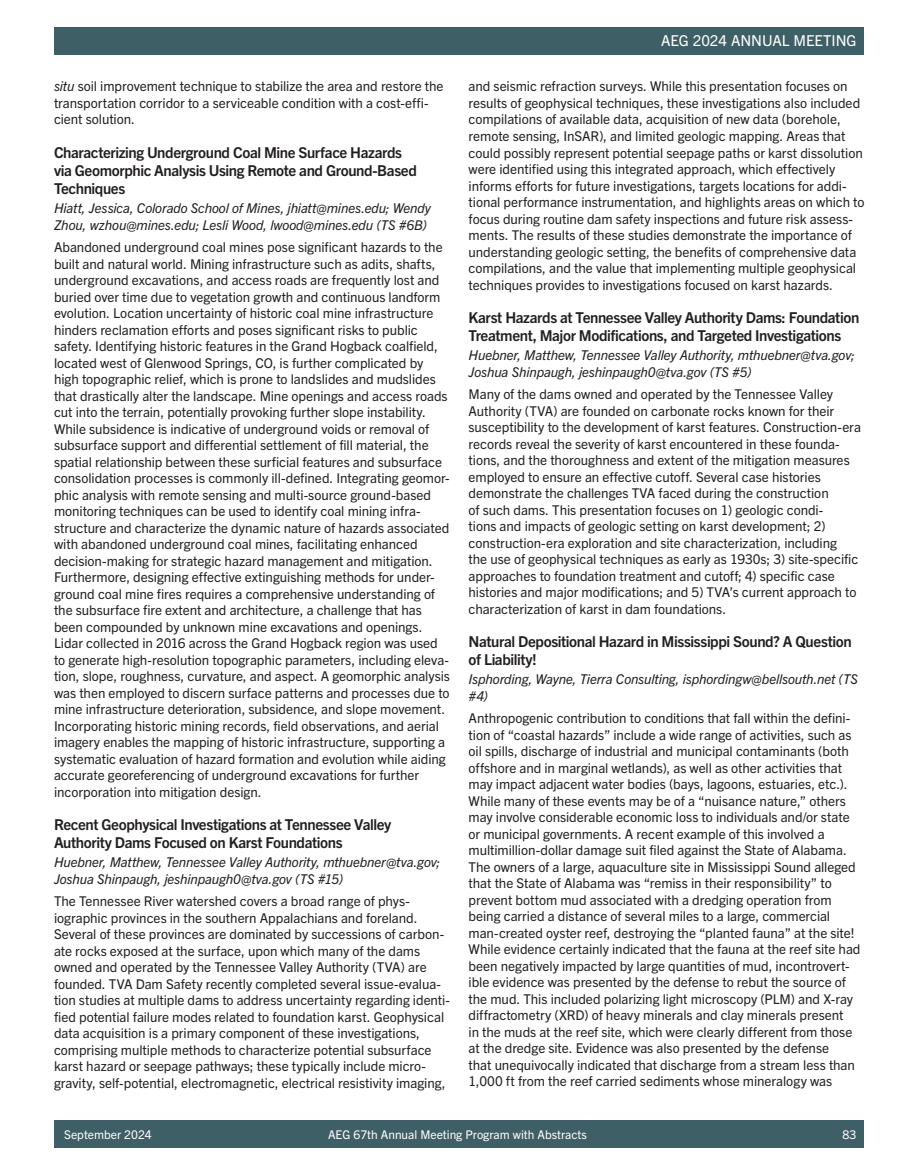
<style>
.page{position:relative;width:918px;height:1175px;background:#fff}
.page>*{position:absolute;margin:0;border:0;box-sizing:border-box;transform-origin:0 0}
.Abstract_Head{font:700 15px/18px "Trade Gothic Next LT Pro";letter-spacing:-.025em;color:#231f20}
.t1{font:15px "Trade Gothic Next LT Pro";color:#fff}
.Abstract_Text{font:13.5px/16.5px "Trade Gothic Next LT Pro";letter-spacing:-.005em;color:#231f20}
.Abstract_Authors{font:italic 13.5px/16.5px "Trade Gothic Next LT Pro";letter-spacing:-.01em;color:#231f20}
.t2{font:12px "Trade Gothic Next LT Pro";color:#fff}
.s1{font-style:italic}
</style>
<div class="page">
<div style="left:54px;top:27px;width:810px;height:27px;background:#3f5f66"></div>
<div style="left:54px;top:1120px;width:810px;height:28px;background:#3f5f66"></div>
<p class="Abstract_Text" style="left:54px;top:77px;width:391px"><span class="s1">situ</span> soil improvement technique to stabilize the area and restore the transportation corridor to a serviceable condition with a cost-effi&shy;cient solution.</p>
<p class="Abstract_Head" style="left:54px;top:142px;width:364px">Characterizing Underground Coal Mine Surface Hazards via Geomorphic Analysis Using Remote and Ground-Based<br>Techniques</p>
<p class="Abstract_Authors" style="left:54px;top:199px;width:379px">Hiatt, Jessica, Colorado School of Mines, jhiatt@mines.edu; Wendy<br>Zhou, wzhou@mines.edu; Lesli Wood, lwood@mines.edu (TS #6B)</p>
<p class="Abstract_Text" style="left:54px;top:238px;width:397px">Abandoned underground coal mines pose significant hazards to the built and natural world. Mining infrastructure such as adits, shafts, underground excavations, and access roads are frequently lost and buried over time due to vegetation growth and continuous landform evolution. Location uncertainty of historic coal mine infrastructure hinders reclamation efforts and poses significant risks to public safety. Identifying historic features in the Grand Hogback coalfield, located west of Glenwood Springs, CO, is further complicated by high topographic relief, which is prone to landslides and mudslides that drastically alter the landscape. Mine openings and access roads cut into the terrain, potentially provoking further slope instability.<br>While subsidence is indicative of underground voids or removal of subsurface support and differential settlement of fill material, the spatial relationship between these surficial features and subsurface consolidation processes is commonly ill-defined. Integrating geomor&shy;phic analysis with remote sensing and multi-source ground-based monitoring techniques can be used to identify coal mining infra&shy;structure and characterize the dynamic nature of hazards associated with abandoned underground coal mines, facilitating enhanced decision-making for strategic hazard management and mitigation.<br>Furthermore, designing effective extinguishing methods for under&shy;ground coal mine fires requires a comprehensive understanding of the subsurface fire extent and architecture, a challenge that has been compounded by unknown mine excavations and openings.<br>Lidar collected in 2016 across the Grand Hogback region was used to generate high-resolution topographic parameters, including eleva&shy;tion, slope, roughness, curvature, and aspect. A geomorphic analysis was then employed to discern surface patterns and processes due to mine infrastructure deterioration, subsidence, and slope movement.<br>Incorporating historic mining records, field observations, and aerial imagery enables the mapping of historic infrastructure, supporting a systematic evaluation of hazard formation and evolution while aiding accurate georeferencing of underground excavations for further incorporation into mitigation design.</p>
<p class="Abstract_Head" style="left:54px;top:814px;width:339px">Recent Geophysical Investigations at Tennessee Valley<br>Authority Dams Focused on Karst Foundations</p>
<p class="Abstract_Authors" style="left:54px;top:853px;width:388px">Huebner, Matthew, Tennessee Valley Authority, mthuebner@tva.gov;<br>Joshua Shinpaugh, jeshinpaugh0@tva.gov (TS #15)</p>
<p class="Abstract_Text" style="left:54px;top:892px;width:398px">The Tennessee River watershed covers a broad range of phys&shy;iographic provinces in the southern Appalachians and foreland.<br>Several of these provinces are dominated by successions of carbon&shy;ate rocks exposed at the surface, upon which many of the dams owned and operated by the Tennessee Valley Authority (TVA) are founded. TVA Dam Safety recently completed several issue-evalua&shy;tion studies at multiple dams to address uncertainty regarding identi&shy;fied potential failure modes related to foundation karst. Geophysical data acquisition is a primary component of these investigations, comprising multiple methods to characterize potential subsurface karst hazard or seepage pathways; these typically include micro&shy;gravity, self-potential, electromagnetic, electrical resistivity imaging,</p>
<p class="t1" style="left:661px;top:30px;width:197px">AEG 2024 ANNUAL MEETING</p>
<p class="Abstract_Text" style="left:469px;top:77px;width:397px">and seismic refraction surveys. While this presentation focuses on results of geophysical techniques, these investigations also included compilations of available data, acquisition of new data (borehole, remote sensing, InSAR), and limited geologic mapping. Areas that could possibly represent potential seepage paths or karst dissolution were identified using this integrated approach, which effectively informs efforts for future investigations, targets locations for addi&shy;tional performance instrumentation, and highlights areas on which to focus during routine dam safety inspections and future risk assess&shy;ments. The results of these studies demonstrate the importance of understanding geologic setting, the benefits of comprehensive data compilations, and the value that implementing multiple geophysical techniques provides to investigations focused on karst hazards.</p>
<p class="Abstract_Head" style="left:469px;top:307px;width:392px">Karst Hazards at Tennessee Valley Authority Dams: Foundation<br>Treatment, Major Modifications, and Targeted Investigations</p>
<p class="Abstract_Authors" style="left:469px;top:346px;width:388px">Huebner, Matthew, Tennessee Valley Authority, mthuebner@tva.gov;<br>Joshua Shinpaugh, jeshinpaugh0@tva.gov (TS #5)</p>
<p class="Abstract_Text" style="left:469px;top:385px;width:394px">Many of the dams owned and operated by the Tennessee Valley Authority (TVA) are founded on carbonate rocks known for their susceptibility to the development of karst features. Construction-era records reveal the severity of karst encountered in these founda&shy;tions, and the thoroughness and extent of the mitigation measures employed to ensure an effective cutoff. Several case histories demonstrate the challenges TVA faced during the construction<br>of such dams. This presentation focuses on 1) geologic condi-<br>tions and impacts of geologic setting on karst development; 2) construction-era exploration and site characterization, including<br>the use of geophysical techniques as early as 1930s; 3) site-specific approaches to foundation treatment and cutoff; 4) specific case histories and major modifications; and 5) TVA’s current approach to characterization of karst in dam foundations.</p>
<p class="Abstract_Head" style="left:469px;top:631px;width:385px">Natural Depositional Hazard in Mississippi Sound? A Question of Liability!</p>
<p class="Abstract_Authors" style="left:469px;top:670px;width:391px">Isphording, Wayne, Tierra Consulting, isphordingw@bellsouth.net (TS #4)</p>
<p class="Abstract_Text" style="left:469px;top:709px;width:393px">Anthropogenic contribution to conditions that fall within the defini&shy;tion of “coastal hazards” include a wide range of activities, such as oil spills, discharge of industrial and municipal contaminants (both offshore and in marginal wetlands), as well as other activities that may impact adjacent water bodies (bays, lagoons, estuaries, etc.).<br>While many of these events may be of a “nuisance nature,” others may involve considerable economic loss to individuals and/or state or municipal governments. A recent example of this involved a multimillion-dollar damage suit filed against the State of Alabama.<br>The owners of a large, aquaculture site in Mississippi Sound alleged that the State of Alabama was “remiss in their responsibility” to prevent bottom mud associated with a dredging operation from being carried a distance of several miles to a large, commercial man-created oyster reef, destroying the “planted fauna” at the site!<br>While evidence certainly indicated that the fauna at the reef site had been negatively impacted by large quantities of mud, incontrovert&shy;ible evidence was presented by the defense to rebut the source of the mud. This included polarizing light microscopy (PLM) and X-ray diffractometry (XRD) of heavy minerals and clay minerals present<br>in the muds at the reef site, which were clearly different from those at the dredge site. Evidence was also presented by the defense<br>that unequivocally indicated that discharge from a stream less than 1,000 ft from the reef carried sediments whose mineralogy was</p>
<p class="t2" style="left:64px;top:1126px;width:89px">September 2024</p>
<p class="t2" style="left:328px;top:1126px;width:260px">AEG 67th Annual Meeting Program with Abstracts</p>
<p class="t2" style="left:843px;top:1126px;width:15px">83</p>
</div>
